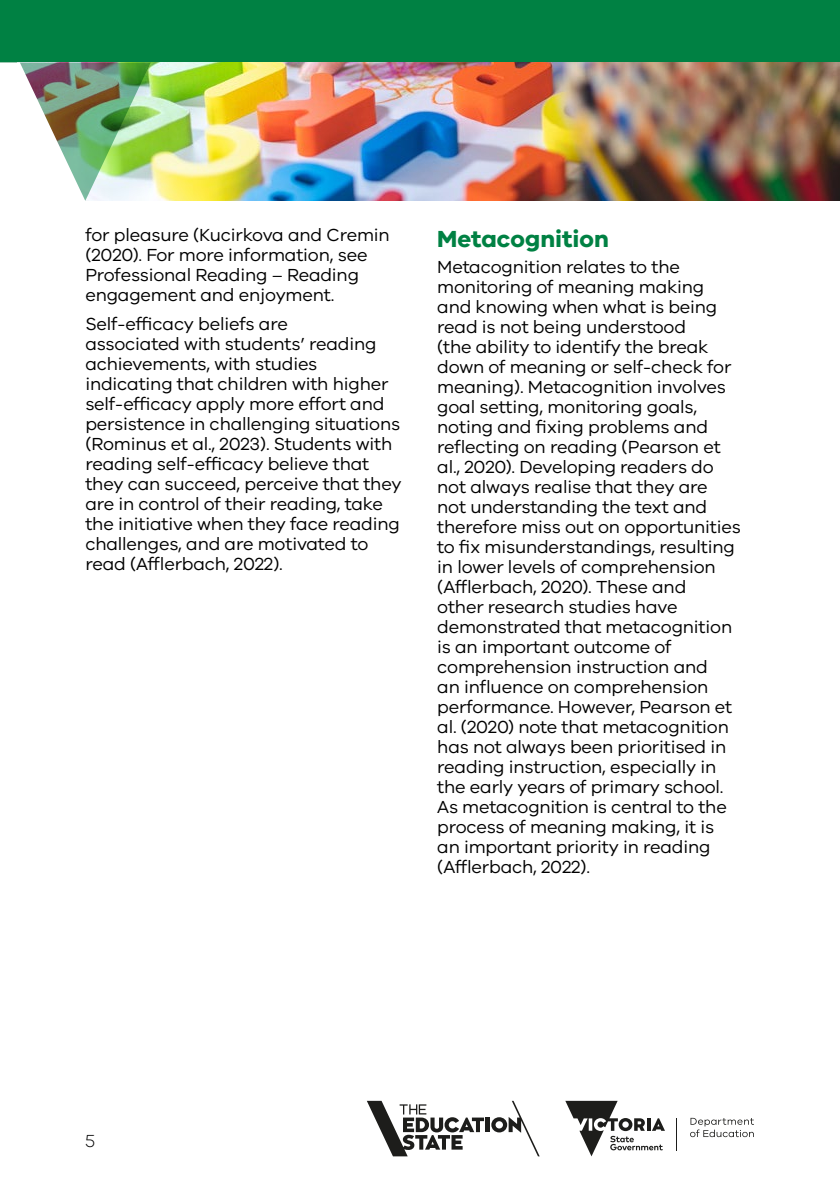
<style>
.page{position:relative;width:840px;height:1191px;background:#fff}
.page>*{position:absolute;margin:0;border:0;box-sizing:border-box;transform-origin:0 0}
.t1{font:700 24px "VIC";color:#008143}
.t2{font:18px/20px "VIC";letter-spacing:-.01em;color:#000}
.t3{font:300 18px "VIC";color:#000}
</style>
<div class="page">
<hr style="left:485px;top:1117px;width:4px;height:15px;background:#1d1d1b">
<svg style="left:491px;top:1100px;width:48px;height:56px"></svg>
<svg style="left:367px;top:1100px;width:116px;height:56px"></svg>
<hr style="left:676px;top:1117px;width:1px;height:33px;background:#1d1d1b">
<svg style="left:565px;top:1100px;width:99px;height:56px"></svg>
<svg style="left:690px;top:1117px;width:63px;height:20px"></svg>
<div style="left:0;top:0;width:839px;height:62px;background:#008143"></div>
<img style="left:151px;top:62px;width:688px;height:138px">
<img style="left:0;top:62px;width:151px;height:139px">
<p class="t2" style="left:85px;top:224px;width:306px">for pleasure (Kucirkova and Cremin (2020). For more information, see<br>Professional Reading – Reading engagement and enjoyment.</p>
<p class="t2" style="left:85px;top:313px;width:317px">Self-efficacy beliefs are<br>associated with students’ reading achievements, with studies indicating that children with higher self-efficacy apply more effort and persistence in challenging situations (Rominus et al., 2023). Students with reading self-efficacy believe that they can succeed, perceive that they are in control of their reading, take the initiative when they face reading challenges, and are motivated to read (Afflerbach, 2022).</p>
<h1 class="t1" style="left:437px;top:224px;width:173px">Metacognition</h1>
<p class="t2" style="left:437px;top:256px;width:305px">Metacognition relates to the monitoring of meaning making and knowing when what is being read is not being understood<br>(the ability to identify the break down of meaning or self-check for meaning). Metacognition involves goal setting, monitoring goals, noting and fixing problems and reflecting on reading (Pearson et al., 2020). Developing readers do not always realise that they are not understanding the text and therefore miss out on opportunities to fix misunderstandings, resulting in lower levels of comprehension (Afflerbach, 2020). These and<br>other research studies have demonstrated that metacognition is an important outcome of comprehension instruction and<br>an influence on comprehension performance. However, Pearson et al. (2020) note that metacognition has not always been prioritised in reading instruction, especially in the early years of primary school.<br>As metacognition is central to the process of meaning making, it is an important priority in reading (Afflerbach, 2022).</p>
<p class="t3" style="left:85px;top:1129px;width:12px">5</p>
</div>
